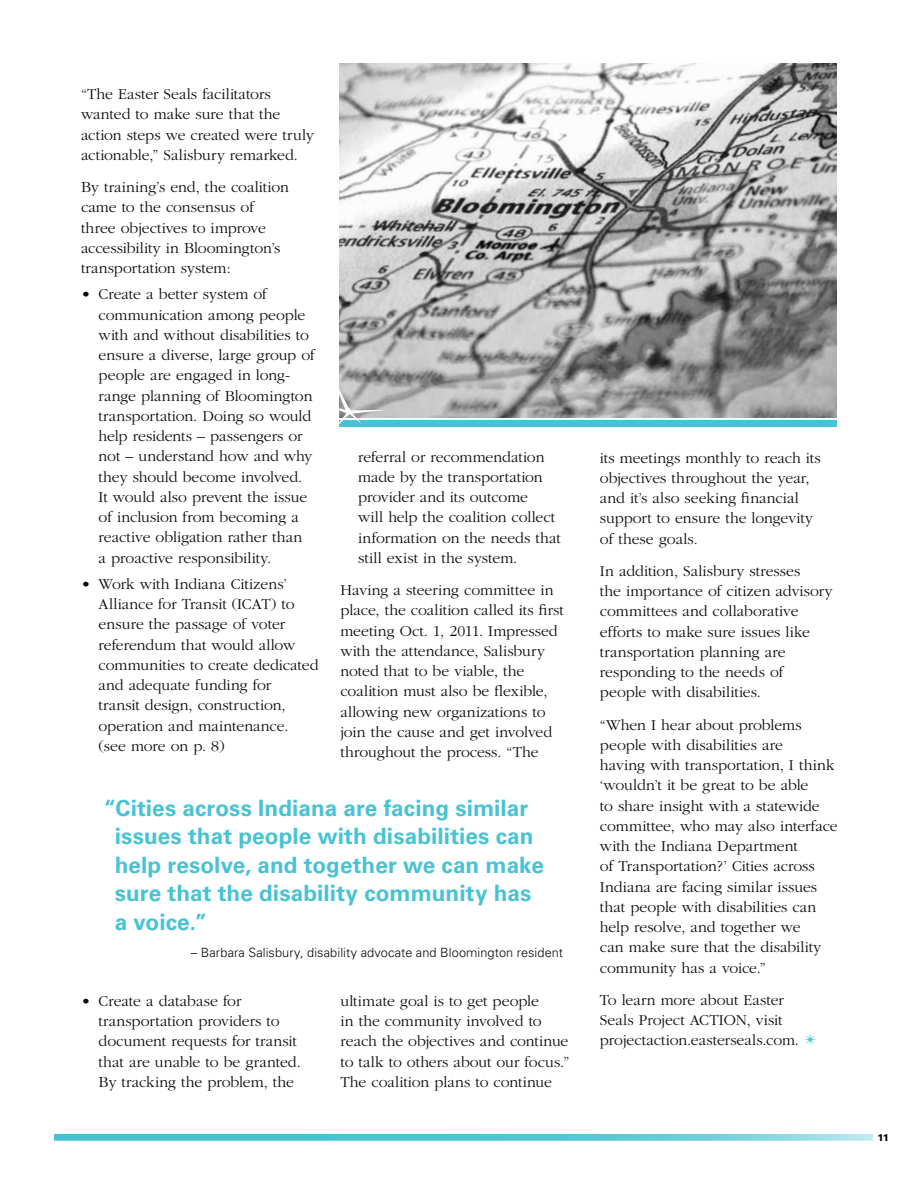
<style>
.page{position:relative;width:918px;height:1188px;background:#fff}
.page>*{position:absolute;margin:0;border:0;box-sizing:border-box;transform-origin:0 0}
.t1{font:700 22.5px/28.5px "Univers";letter-spacing:.005em;color:#47c3d3}
.t2{font:300 15.75px/20.2px "Garamond";color:#0b0a0b}
.t3{font:300 12.75px "Univers";letter-spacing:.005em;color:#0b0a0b}
.t4{font:900 9.75px "Univers";color:#0b0a0b}
.s1{color:#47c3d3}
</style>
<div class="page">
<img style="left:339px;top:63px;width:498px;height:354px">
<div style="left:339px;top:420px;width:498px;height:7px;background:#47c3d3"></div>
<svg style="left:339px;top:376px;width:49px;height:48px"></svg>
<svg style="left:54px;top:1134px;width:819px;height:7px;background:#61cbd9"></svg>
<p class="t2" style="left:81px;top:84px;width:234px">“The Easter Seals facilitators wanted to make sure that the action steps we created were truly actionable,” Salisbury remarked.</p>
<p class="t2" style="left:81px;top:177px;width:209px">By training’s end, the coalition came to the consensus of three objectives to improve accessibility in Bloomington’s transportation system:</p>
<p class="t2" style="left:99px;top:285px;width:218px;text-indent:-18px">• Create a better system of communication among people with and without disabilities to ensure a diverse, large group of people are engaged in long&shy;range planning of Bloomington transportation. Doing so would help residents – passengers or not – understand how and why they should become involved.<br>It would also prevent the issue of inclusion from becoming a reactive obligation rather than<br>a proactive responsibility.</p>
<p class="t2" style="left:99px;top:574px;width:221px;text-indent:-18px">• Work with Indiana Citizens’<br>Alliance for Transit (ICAT) to ensure the passage of voter referendum that would allow communities to create dedicated and adequate funding for<br>transit design, construction, operation and maintenance. (see more on p. 8)</p>
<p class="t2" style="left:358px;top:447px;width:204px">referral or recommendation made by the transportation provider and its outcome<br>will help the coalition collect information on the needs that still exist in the system.</p>
<p class="t2" style="left:340px;top:580px;width:225px">Having a steering committee in place, the coalition called its first meeting Oct. 1, 2011. Impressed with the attendance, Salisbury noted that to be viable, the coalition must also be flexible, allowing new organizations to join the cause and get involved throughout the process. “The</p>
<h1 class="t1" style="left:115px;top:794px;width:431px;text-indent:-11px">“Cities across Indiana are facing similar issues that people with disabilities can help resolve, and together we can make sure that the disability community has a voice.”</h1>
<p class="t3" style="left:191px;top:945px;width:374px">– Barbara Salisbury, disability advocate and B loomington resident</p>
<p class="t2" style="left:99px;top:991px;width:204px;text-indent:-18px">• Create a database for transportation providers to document requests for transit that are unable to be granted.<br>By tracking the problem, the</p>
<p class="t2" style="left:340px;top:991px;width:230px">ultimate goal is to get people<br>in the community involved to reach the objectives and continue to talk to others about our focus.”<br>The coalition plans to continue</p>
<p class="t2" style="left:600px;top:448px;width:222px">its meetings monthly to reach its objectives throughout the year, and it’s also seeking financial support to ensure the longevity of these goals.</p>
<p class="t2" style="left:600px;top:561px;width:234px">In addition, Salisbury stresses<br>the importance of citizen advisory committees and collaborative efforts to make sure issues like transportation planning are responding to the needs of people with disabilities.</p>
<p class="t2" style="left:600px;top:715px;width:239px">“When I hear about problems people with disabilities are<br>having with transportation, I think ‘wouldn’t it be great to be able<br>to share insight with a statewide committee, who may also interface with the Indiana Department<br>of Transportation?’ Cities across<br>Indiana are facing similar issues that people with disabilities can help resolve, and together we<br>can make sure that the disability community has a voice.”</p>
<p class="t2" style="left:600px;top:990px;width:218px">To learn more about Easter<br>Seals Project ACTION, visit projectaction.easterseals.com. <span class="s1">✴</span></p>
<p class="t4" style="left:878px;top:1131px;width:13px">11</p>
</div>
